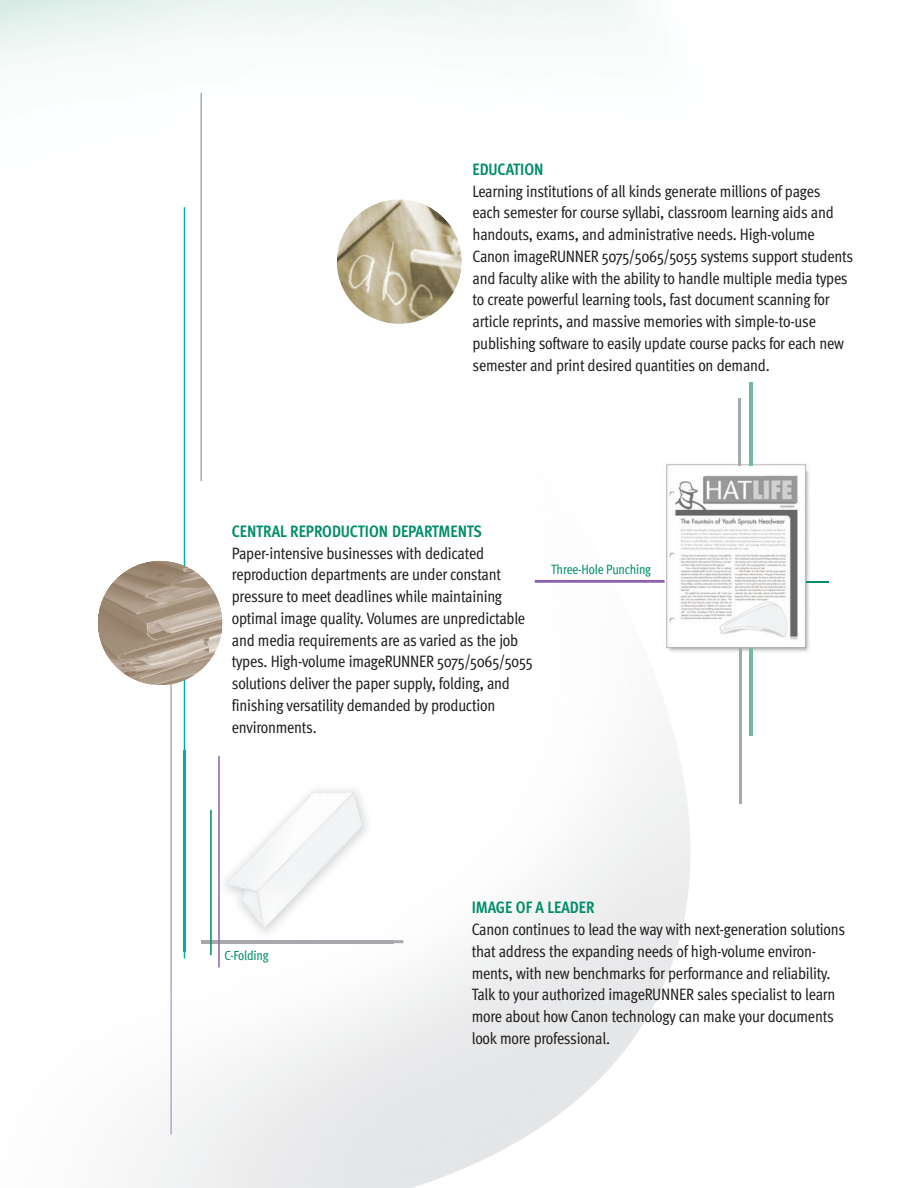
<style>
.page{position:relative;width:918px;height:1188px;background:#fff}
.page>*{position:absolute;margin:0;border:0;box-sizing:border-box;transform-origin:0 0}
.t1{font:16.5px/21.8px "Meta Cond";letter-spacing:-.015em;color:#231f20}
.t2{font:700 16.5px "Meta Cond";color:#008d68}
.t3{font:13.5px "Meta Cond Book LF";letter-spacing:-.015em;color:#008d68}
</style>
<div class="page">
<img style="left:0;top:0;width:750px;height:1188px">
<hr style="left:184px;top:207px;width:1px;height:751px;background:#00aab5">
<hr style="left:200px;top:93px;width:2px;height:388px;background:#a8a9ad">
<hr style="left:170px;top:626px;width:2px;height:508px;background:#bba5cf">
<img style="left:97px;top:561px;width:126px;height:124px;border-radius:50%">
<img style="left:663px;top:460px;width:147px;height:197px">
<img style="left:337px;top:199px;width:125px;height:125px;border-radius:50%">
<hr style="left:750px;top:648px;width:3px;height:88px;background:#70b9a7">
<hr style="left:535px;top:580px;width:130px;height:3px;background:#8c62aa">
<hr style="left:807px;top:581px;width:22px;height:2px;background:#008d68">
<hr style="left:739px;top:648px;width:2px;height:156px;background:#a8a9ad">
<hr style="left:201px;top:940px;width:202px;height:3px;background:#a8a9ad">
<img style="left:178px;top:750px;width:216px;height:201px">
<img style="left:184px;top:750px;width:1px;height:201px">
<img style="left:201px;top:940px;width:193px;height:3px">
<img style="left:226px;top:950px;width:30px;height:1px">
<img style="left:225px;top:792px;width:138px;height:137px">
<hr style="left:210px;top:810px;width:2px;height:145px;background:#008d68">
<hr style="left:750px;top:382px;width:3px;height:84px;background:#70b9a7">
<hr style="left:739px;top:398px;width:2px;height:68px;background:#a8a9ad">
<hr style="left:218px;top:756px;width:2px;height:212px;background:#8c62aa">
<p class="t2" style="left:472px;top:163px;width:72px">EDUCATION</p>
<p class="t1" style="left:472px;top:181px;width:382px">Learning institutions of all kinds generate millions of pages<br>each semester for course syllabi, classroom learning aids and handouts, exams, and administrative needs. High-volume Canon imageRUNNER 5075/5065/5055 systems support students and faculty alike with the ability to handle multiple media types to create powerful learning tools, fast document scanning for article reprints, and massive memories with simple-to-use publishing software to easily update course packs for each new semester and print desired quantities on demand.</p>
<p class="t2" style="left:232px;top:525px;width:252px">CENTRAL REPRODUCTION DEPARTMENTS</p>
<p class="t1" style="left:232px;top:543px;width:303px">Paper-intensive businesses with dedicated reproduction departments are under constant pressure to meet deadlines while maintaining optimal image quality. Volumes are unpredictable and media requirements are as varied as the job types. High-volume imageRUNNER 5075/5065/5055 solutions deliver the paper supply, folding, and finishing versatility demanded by production environments.</p>
<p class="t3" style="left:551px;top:564px;width:101px">Three-Hole Punching</p>
<p class="t3" style="left:224px;top:950px;width:46px">C-Folding</p>
<p class="t2" style="left:472px;top:901px;width:124px">IMAGE OF A LEADER</p>
<p class="t1" style="left:472px;top:920px;width:375px">Canon continues to lead the way with next-generation solutions that address the expanding needs of high-volume environ&shy;ments, with new benchmarks for performance and reliability.<br>Talk to your authorized imageRUNNER sales specialist to learn more about how Canon technology can make your documents look more professional.</p>
</div>
